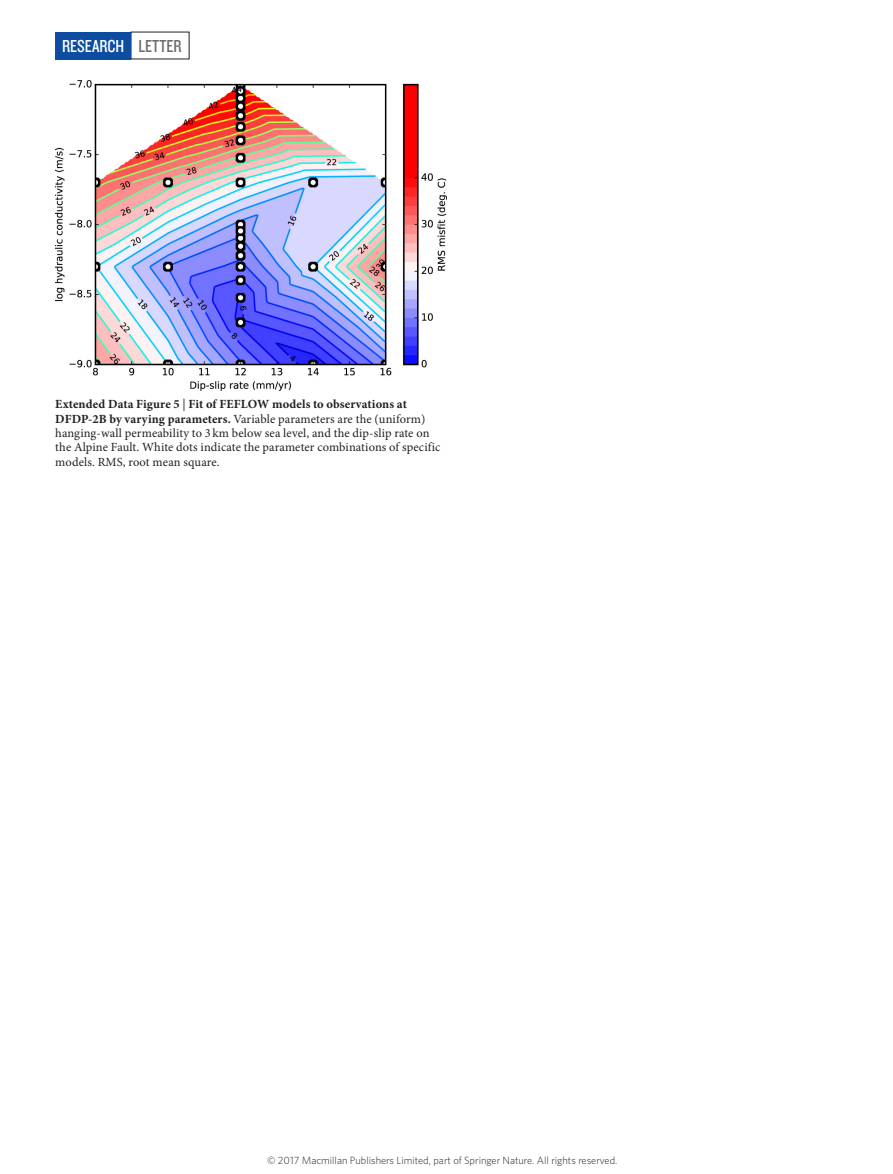
<style>
.page{position:relative;width:893px;height:1174px;background:#fff}
.page>*{position:absolute;margin:0;border:0;box-sizing:border-box;transform-origin:0 0}
.t1{font:18px "Knockout 29 Junior Ltweight";color:#fff}
.t2{font:12.45px/14.2px "Minion Pro";letter-spacing:.01em;color:#231f20}
.t3{font:300 10.5px "Whitney";color:#231f20}
.s1{color:#6c6d70}
.s2{font-weight:700}
</style>
<div class="page">
<div style="left:55px;top:32px;width:76px;height:27px;background:#0d4da1"></div>
<img style="left:55px;top:81px;width:391px;height:310px">
<h1 class="t1" style="left:62px;top:34px;width:121px">RESEARCH <span class="s1">LETTER</span></h1>
<p class="t2" style="left:55px;top:397px;width:387px"><span class="s2">Extended Data Figure 5</span> | <span class="s2">Fit of FEFLOW models to observations at DFDP-2B by varying parameters.</span> Variable parameters are the (uniform) hanging-wall permeability to 3 km below sea level, and the dip-slip rate on the Alpine Fault. White dots indicate the parameter combinations of specific models. RMS, root mean square.</p>
<p class="t3" style="left:267px;top:1153px;width:352px">© 2017 Macmillan Publishers Limited, part of Springer Nature. All rights reserved.</p>
</div>
